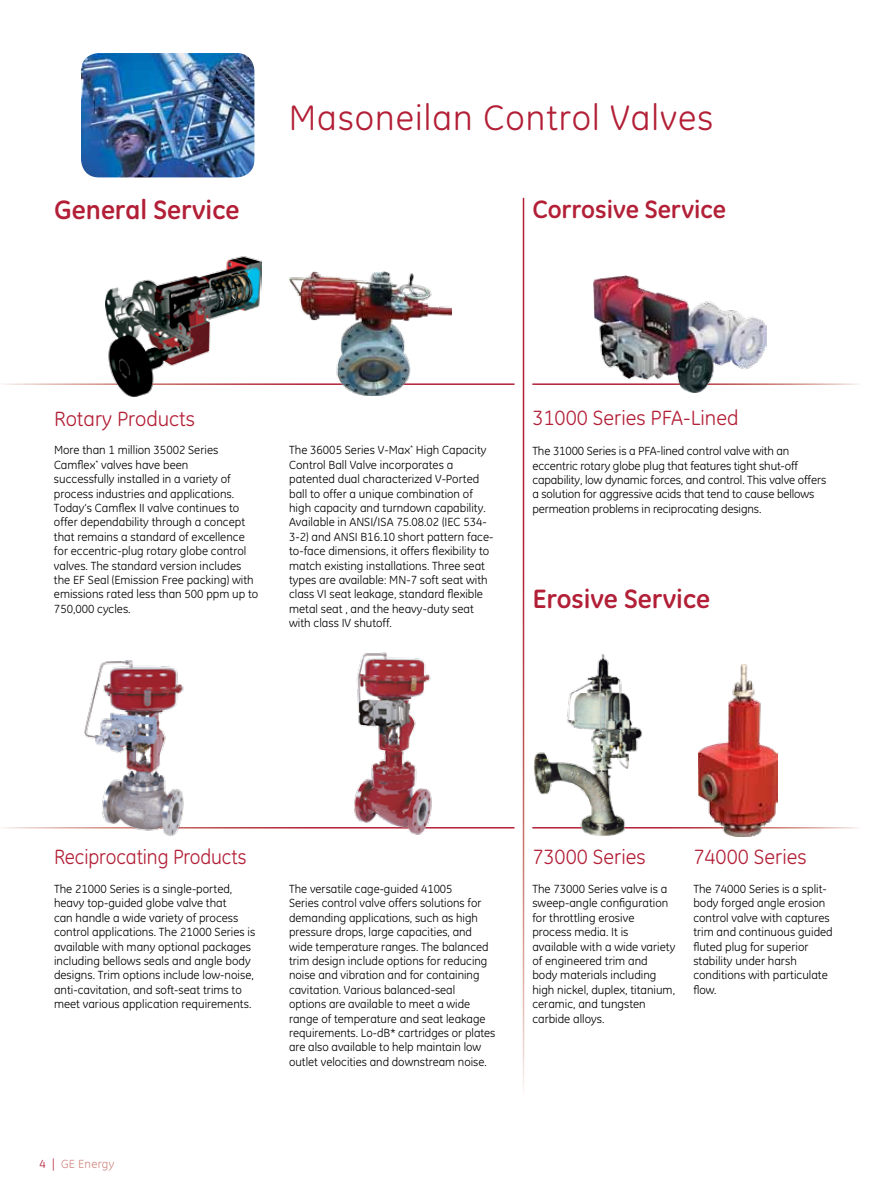
<style>
.page{position:relative;width:891px;height:1188px;background:#fff}
.page>*{position:absolute;margin:0;border:0;box-sizing:border-box;transform-origin:0 0}
.t1{font:36px "GE Inspira";letter-spacing:.03em;color:#b21f36}
.t2{font:700 27px "GE Inspira";color:#b21f36}
.t3{font:700 25.5px "GE Inspira";color:#b21f36}
.t4{font:21px "GE Inspira";color:#b21f36}
.t5{font:21px "GE Inspira";color:#b21f36;scale:.95 1}
.t6{font:12px/14.4px "GE Inspira";color:#000}
.t7{font:12px "GE Inspira";letter-spacing:.02em;color:#d18980}
.s1{color:#b21f36}
</style>
<div class="page">
<img style="left:106px;top:256px;width:156px;height:141px">
<img style="left:83px;top:660px;width:103px;height:176px">
<img style="left:350px;top:652px;width:86px;height:183px">
<img style="left:532px;top:654px;width:113px;height:182px">
<img style="left:289px;top:271px;width:162px;height:125px">
<img style="left:81px;top:53px;width:173px;height:124px">
<img style="left:594px;top:275px;width:173px;height:118px">
<img style="left:698px;top:664px;width:79px;height:173px">
<h1 class="t1" style="left:289px;top:97px;width:426px">Masoneilan Control Valves</h1>
<h2 class="t2" style="left:54px;top:193px;width:187px">General Service</h2>
<h3 class="t3" style="left:532px;top:193px;width:195px">Corrosive Service</h3>
<h3 class="t4" style="left:54px;top:407px;width:143px">Rotary Products</h3>
<p class="t6" style="left:54px;top:443px;width:206px">More than 1 million 35002 Series Camflex<sup>*</sup> valves have been<br>successfully installed in a variety of process industries and applications.<br>Today’s Camflex II valve continues to offer dependability through a concept that remains a standard of excellence for eccentric-plug rotary globe control valves. The standard version includes the EF Seal (Emission Free packing) with emissions rated less than 500 ppm up to 750,000 cycles.</p>
<p class="t6" style="left:289px;top:443px;width:206px">The 36005 Series V-Max<sup>*</sup> High Capacity Control Ball Valve incorporates a patented dual characterized V-Ported ball to offer a unique combination of high capacity and turndown capability.<br>Available in ANSI/ISA 75.08.02 (IEC 534- 3-2) and ANSI B16.10 short pattern face&shy;to-face dimensions, it offers flexibility to match existing installations. Three seat types are available: MN-7 soft seat with class VI seat leakage, standard flexible metal seat , and the heavy-duty seat with class IV shutoff.</p>
<h3 class="t4" style="left:532px;top:406px;width:208px">31000 Series PFA-Lined</h3>
<p class="t6" style="left:532px;top:444px;width:295px">The 31000 Series is a PFA-lined control valve with an eccentric rotary globe plug that features tight shut-off capability, low dynamic forces, and control. This valve offers a solution for aggressive acids that tend to cause bellows permeation problems in reciprocating designs.</p>
<h2 class="t2" style="left:532px;top:581px;width:179px">Erosive Service</h2>
<h3 class="t5" style="left:54px;top:845px;width:204px">Reciprocating Products</h3>
<p class="t6" style="left:54px;top:882px;width:203px">The 21000 Series is a single-ported, heavy top-guided globe valve that<br>can handle a wide variety of process control applications. The 21000 Series is available with many optional packages including bellows seals and angle body designs. Trim options include low-noise, anti-cavitation, and soft-seat trims to meet various application requirements.</p>
<p class="t6" style="left:289px;top:882px;width:208px">The versatile cage-guided 41005<br>Series control valve offers solutions for demanding applications, such as high pressure drops, large capacities, and wide temperature ranges. The balanced trim design include options for reducing noise and vibration and for containing cavitation. Various balanced-seal<br>options are available to meet a wide range of temperature and seat leakage requirements. Lo-dB* cartridges or plates are also available to help maintain low outlet velocities and downstream noise.</p>
<p class="t7" style="left:39px;top:1157px;width:76px"><span class="s1">4 |</span> GE Energy</p>
<h3 class="t4" style="left:532px;top:845px;width:115px">73000 Series</h3>
<p class="t6" style="left:532px;top:882px;width:145px">The 73000 Series valve is a sweep-angle configuration for throttling erosive process media. It is available with a wide variety of engineered trim and body materials including high nickel, duplex, titanium, ceramic, and tungsten carbide alloys.</p>
<h3 class="t4" style="left:693px;top:845px;width:115px">74000 Series</h3>
<p class="t6" style="left:693px;top:882px;width:141px">The 74000 Series is a split&shy;body forged angle erosion control valve with captures trim and continuous guided fluted plug for superior stability under harsh conditions with particulate flow.</p>
</div>
